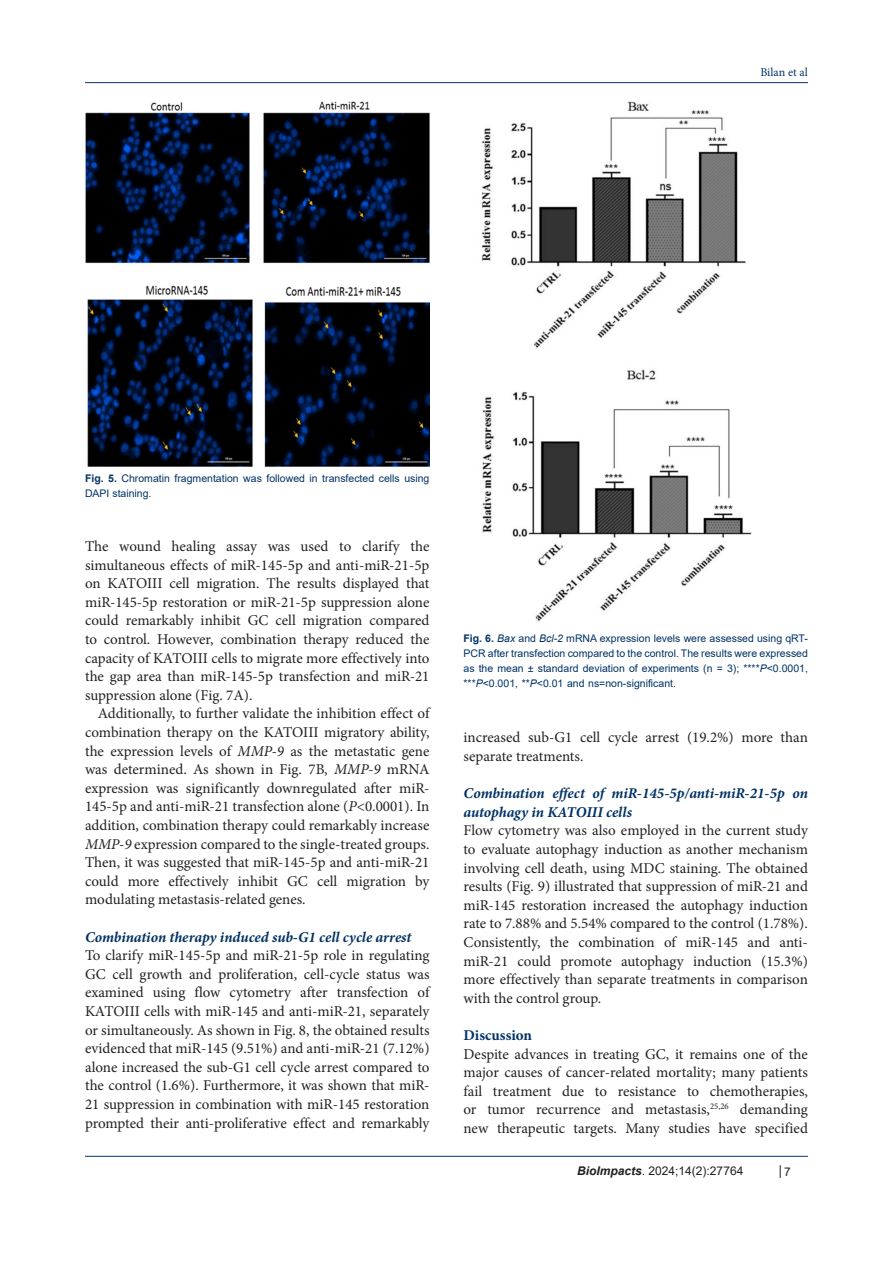
<style>
.page{position:relative;width:893px;height:1263px;background:#fff}
.page>*{position:absolute;margin:0;border:0;box-sizing:border-box;transform-origin:0 0}
.t1{font:15px/18.6px "Minion Pro";color:#231f20;text-align:justify}
.t2{font:italic 700 15px/18.6px "Minion Pro";letter-spacing:-.005em;color:#003264}
.t3{font:700 15px "Minion Pro";color:#003264}
.t4{font:12px "Arial";color:#231f20}
.t5{font:12px "Minion Pro";color:#003466}
.Default{font:10.5px/15px "Arial";color:#003264}
.s1{font-weight:700}
.s2{font-style:italic}
.s3{font-weight:700;font-style:italic}
</style>
<div class="page">
<hr style="left:85px;top:82px;width:723px;height:1px;background:#053278">
<hr style="left:85px;top:1156px;width:723px;height:1px;background:#053278">
<svg style="left:780px;top:1165px;width:1px;height:13px"></svg>
<img style="left:85px;top:101px;width:344px;height:366px">
<img style="left:481px;top:101px;width:271px;height:520px">
<p class="t5" style="left:760px;top:64px;width:49px">Bilan et al</p>
<p class="Default" style="left:85px;top:471px;width:346px"><span class="s1">Fig. 5.</span> Chromatin fragmentation was followed in transfected cells using<br>DAPI staining.</p>
<p class="t1" style="left:85px;top:537px;width:346px">The wound healing assay was used to clarify the simultaneous effects of miR-145-5p and anti-miR-21-5p on KATOIII cell migration. The results displayed that miR-145-5p restoration or miR-21-5p suppression alone could remarkably inhibit GC cell migration compared to control. However, combination therapy reduced the capacity of KATOIII cells to migrate more effectively into the gap area than miR-145-5p transfection and miR-21 suppression alone (Fig. 7A).</p>
<p class="t1" style="left:85px;top:704px;width:346px;text-indent:13px">Additionally, to further validate the inhibition effect of combination therapy on the KATOIII migratory ability, the expression levels of <span class="s2">MMP-9</span> as the metastatic gene was determined. As shown in Fig. 7B, <span class="s2">MMP-9</span> mRNA expression was significantly downregulated after miR-145-5p and anti-miR-21 transfection alone (<span class="s2">P</span>&lt;0.0001). In addition, combination therapy could remarkably increase <span class="s2">MMP-9</span> expression compared to the single-treated groups.<br>Then, it was suggested that miR-145-5p and anti-miR-21 could more effectively inhibit GC cell migration by modulating metastasis-related genes.</p>
<p class="t2" style="left:85px;top:927px;width:328px">Combination therapy induced sub-G1 cell cycle arrest</p>
<p class="t1" style="left:85px;top:946px;width:346px">To clarify miR-145-5p and miR-21-5p role in regulating GC cell growth and proliferation, cell‐cycle status was examined using flow cytometry after transfection of KATOIII cells with miR‐145 and anti-miR-21, separately or simultaneously. As shown in Fig. 8, the obtained results evidenced that miR‐145 (9.51%) and anti-miR-21 (7.12%) alone increased the sub-G1 cell cycle arrest compared to the control (1.6%). Furthermore, it was shown that miR-21 suppression in combination with miR‐145 restoration prompted their anti-proliferative effect and remarkably</p>
<p class="Default" style="left:463px;top:631px;width:346px;text-align:justify"><span class="s1">Fig. 6.</span> <span class="s2">Bax</span> and <span class="s2">Bcl-2</span> mRNA expression levels were assessed using qRT-PCR after transfection compared to the control. The results were expressed as the mean ± standard deviation of experiments (n = 3); ****<span class="s2">P</span>&lt;0.0001, ***<span class="s2">P</span>&lt;0.001, **<span class="s2">P</span>&lt;0.01 and ns=non-significant.</p>
<p class="t1" style="left:463px;top:728px;width:346px">increased sub-G1 cell cycle arrest (19.2%) more than separate treatments.</p>
<p class="t2" style="left:463px;top:784px;width:346px">Combination effect of miR-145-5p/anti-miR-21-5p on autophagy in KATOIII cells</p>
<p class="t1" style="left:463px;top:821px;width:346px">Flow cytometry was also employed in the current study to evaluate autophagy induction as another mechanism involving cell death, using MDC staining. The obtained results (Fig. 9) illustrated that suppression of miR-21 and miR-145 restoration increased the autophagy induction rate to 7.88% and 5.54% compared to the control (1.78%).<br>Consistently, the combination of miR‐145 and anti&shy;miR-21 could promote autophagy induction (15.3%) more effectively than separate treatments in comparison with the control group.</p>
<p class="t3" style="left:463px;top:1024px;width:70px">Discussion</p>
<p class="t1" style="left:463px;top:1044px;width:346px">Despite advances in treating GC, it remains one of the major causes of cancer-related mortality; many patients fail treatment due to resistance to chemotherapies, or tumor recurrence and metastasis,<sup>25,26</sup> demanding new therapeutic targets. Many studies have specified</p>
<p class="t4" style="left:577px;top:1163px;width:168px"><span class="s3">BioImpacts</span>. 2024;14(2):27764</p>
<p class="t4" style="left:784px;top:1164px;width:8px">7</p>
</div>
